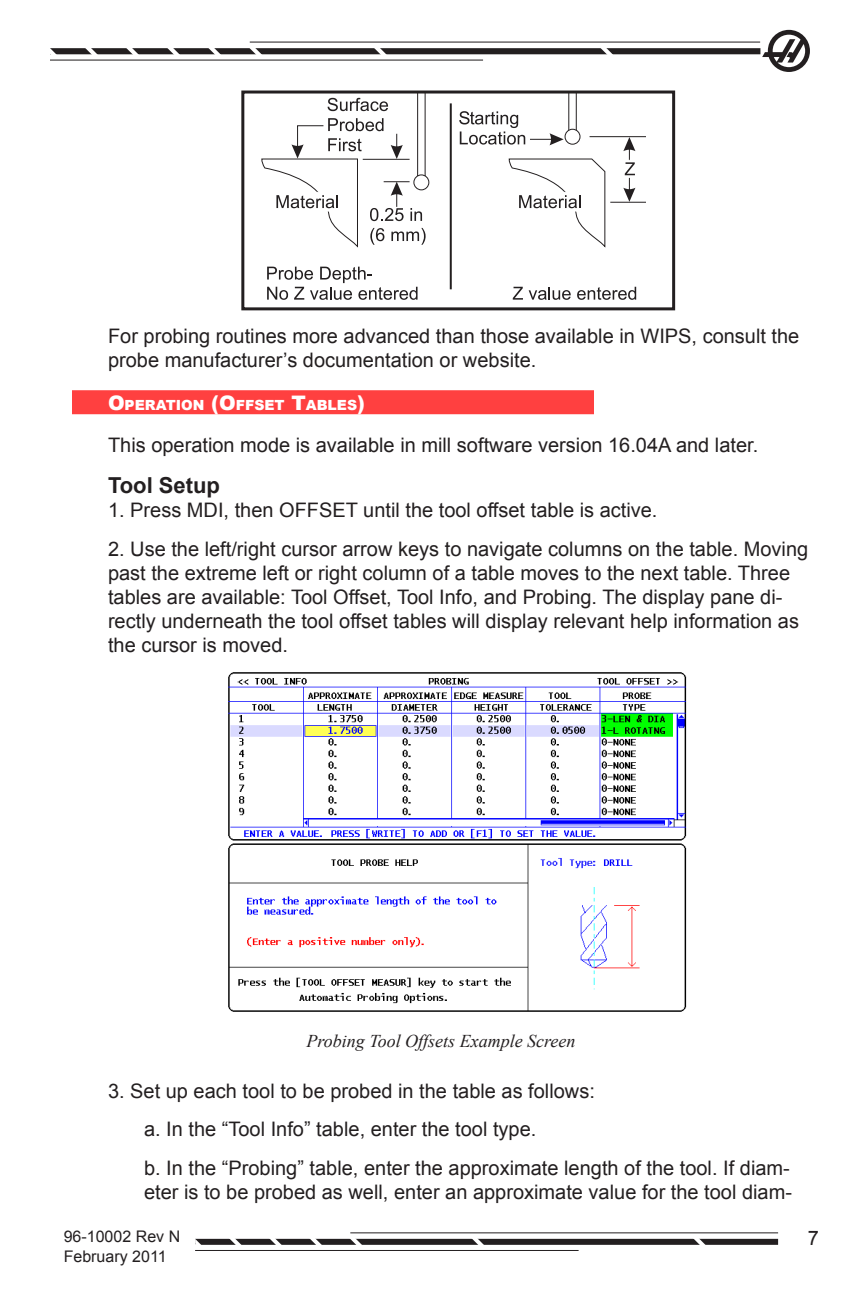
<style>
.page{position:relative;width:864px;height:1296px;background:#fff}
.page>*{position:absolute;margin:0;border:0;box-sizing:border-box;transform-origin:0 0}
.BOLD{font:700 22px "Arial";color:#231f20}
.Body_text{font:20px/24px "Arial";color:#231f20}
.t1{font:italic 18px "Times New Roman";color:#231f20}
.t2{font:16px "Arial";color:#231f20}
.Headline_3r{font:900 14px "Arial";color:#fff}
.s1{font-size:20px}
</style>
<div class="page">
<svg style="left:762px;top:30px;width:48px;height:42px"></svg>
<div style="left:50px;top:48px;width:710px;height:6px;background:#231f20"></div>
<svg style="left:50px;top:41px;width:572px;height:19px"></svg>
<hr style="left:250px;top:42px;width:510px;height:1px;background:#231f20">
<hr style="left:50px;top:60px;width:433px;height:1px;background:#231f20">
<svg style="left:195px;top:1232px;width:583px;height:19px"></svg>
<div style="left:72px;top:390px;width:522px;height:24px;background:#ff4040"></div>
<div style="left:241px;top:91px;width:434px;height:219px;border:3px solid #231f20"></div>
<div style="left:417px;top:92px;width:9px;height:85px;border:1px solid #231f20"></div>
<div style="left:413px;top:174px;width:16px;height:16px;border:1px solid #231f20;border-radius:50%"></div>
<svg style="left:267px;top:267px;width:151px;height:33px"></svg>
<svg style="left:328px;top:98px;width:60px;height:13px"></svg>
<svg style="left:261px;top:118px;width:165px;height:130px"></svg>
<hr style="left:450px;top:103px;width:2px;height:186px;background:#231f20">
<svg style="left:513px;top:287px;width:10px;height:13px"></svg>
<svg style="left:529px;top:287px;width:42px;height:13px"></svg>
<svg style="left:577px;top:287px;width:59px;height:13px"></svg>
<div style="left:568px;top:91px;width:9px;height:40px;border:1px solid #231f20"></div>
<div style="left:565px;top:129px;width:16px;height:16px;border:1px solid #231f20;border-radius:50%"></div>
<svg style="left:459px;top:111px;width:105px;height:34px"></svg>
<hr style="left:590px;top:136px;width:56px;height:1px;background:#231f20">
<hr style="left:610px;top:202px;width:36px;height:1px;background:#231f20">
<hr style="left:629px;top:144px;width:1px;height:51px;background:#231f20">
<svg style="left:623px;top:137px;width:12px;height:14px"></svg>
<svg style="left:623px;top:188px;width:12px;height:14px"></svg>
<svg style="left:624px;top:160px;width:11px;height:18px"></svg>
<svg style="left:625px;top:162px;width:10px;height:13px"></svg>
<svg style="left:508px;top:158px;width:98px;height:90px"></svg>
<img style="left:228px;top:672px;width:459px;height:340px">
<p class="Body_text" style="left:108px;top:324px;width:693px">For probing routines more advanced than those available in WIPS, consult the probe manufacturer’s documentation or website.</p>
<p class="Headline_3r" style="left:108px;top:397px;width:258px"><span class="s1">O</span>PERATION <span class="s1">(O</span>FFSET <span class="s1">T</span>ABLES<span class="s1">)</span></p>
<p class="Body_text" style="left:108px;top:434px;width:652px">This operation mode is available in mill software version 16.04A and later.</p>
<p class="BOLD" style="left:108px;top:471px;width:114px">Tool Setup</p>
<p class="Body_text" style="left:108px;top:498px;width:551px">1. Press MDI, then OFFSET until the tool offset table is active.</p>
<p class="Body_text" style="left:108px;top:537px;width:702px">2. Use the left/right cursor arrow keys to navigate columns on the table. Moving past the extreme left or right column of a table moves to the next table. Three tables are available: Tool Offset, Tool Info, and Probing. The display pane di&shy;rectly underneath the tool offset tables will display relevant help information as the cursor is moved.</p>
<p class="t1" style="left:307px;top:1028px;width:270px">Probing Tool Offsets Example Screen</p>
<p class="Body_text" style="left:108px;top:1079px;width:488px">3. Set up each tool to be probed in the table as follows:</p>
<p class="Body_text" style="left:144px;top:1117px;width:394px">a. In the “Tool Info” table, enter the tool type.</p>
<p class="Body_text" style="left:144px;top:1156px;width:650px">b. In the “Probing” table, enter the approximate length of the tool. If diam&shy;eter is to be probed as well, enter an approximate value for the tool diam-</p>
<p class="t2" style="left:64px;top:1226px;width:118px">96-10002 Rev N</p>
<p class="Body_text" style="left:808px;top:1227px;width:13px">7</p>
<p class="t2" style="left:64px;top:1246px;width:104px">February 2011</p>
</div>
